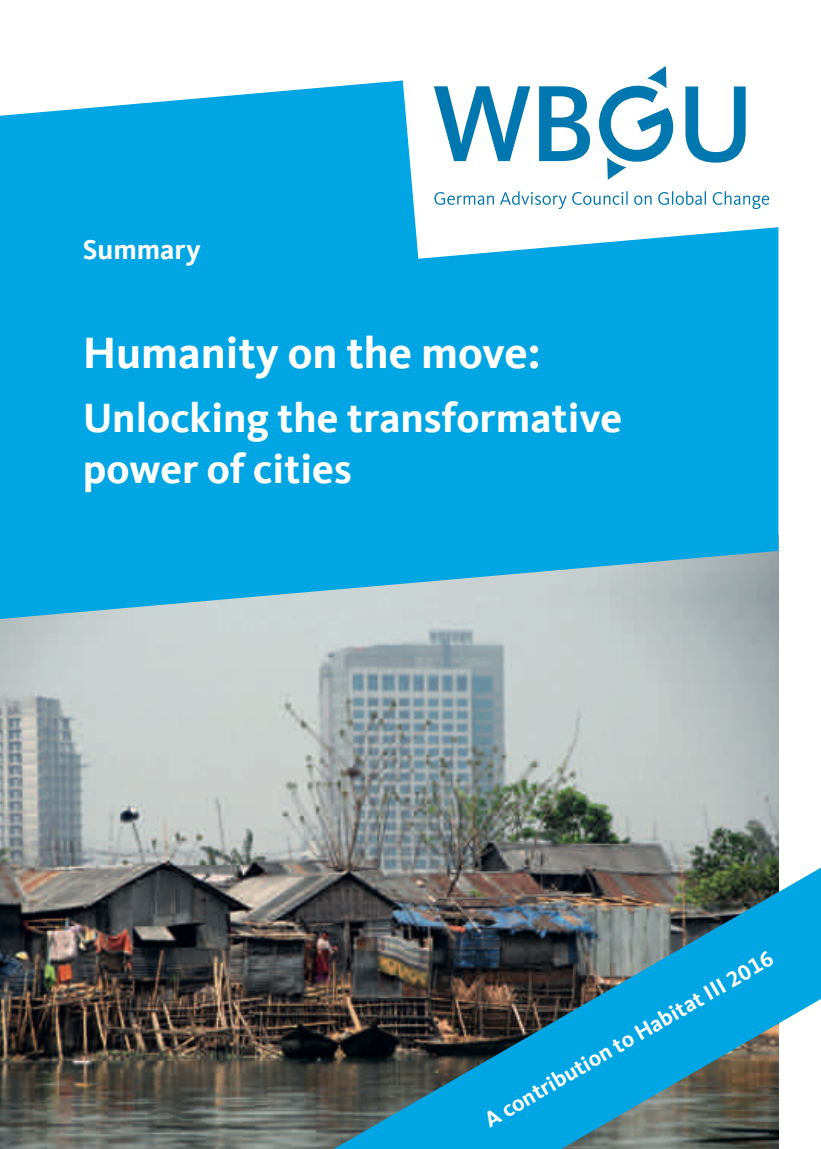
<style>
.page{position:relative;width:821px;height:1149px;background:#fff}
.page>*{position:absolute;margin:0;border:0;box-sizing:border-box;transform-origin:0 0}
.t1{font:700 45px "Kievit Offc";color:#fff}
.t2{font:700 42px/51px "Kievit Offc";color:#fff}
.t3{font:700 28.5px "Kievit Offc";color:#fff}
.t4{font:700 22.5px "Kievit Offc";color:#fff}
</style>
<div class="page">
<img style="left:0;top:618px;width:778px;height:530px">
<svg style="left:0;top:80px;width:778px;height:538px;background:#13a9e1"></svg>
<svg style="left:402px;top:80px;width:377px;height:179px"></svg>
<svg style="left:434px;top:86px;width:96px;height:75px"></svg>
<svg style="left:539px;top:66px;width:206px;height:114px"></svg>
<svg style="left:434px;top:191px;width:335px;height:18px"></svg>
<img style="left:334px;top:867px;width:487px;height:281px">
<p class="t3" style="left:83px;top:232px;width:119px">Summary</p>
<p class="t1" style="left:83px;top:325px;width:459px">Humanity on the move:</p>
<p class="t2" style="left:83px;top:391px;width:540px">Unlocking the transformative power of cities</p>
<p class="t4" style="left:479px;top:1108px;width:331px;rotate:-30deg">A contribution to Habitat III 2016</p>
</div>
